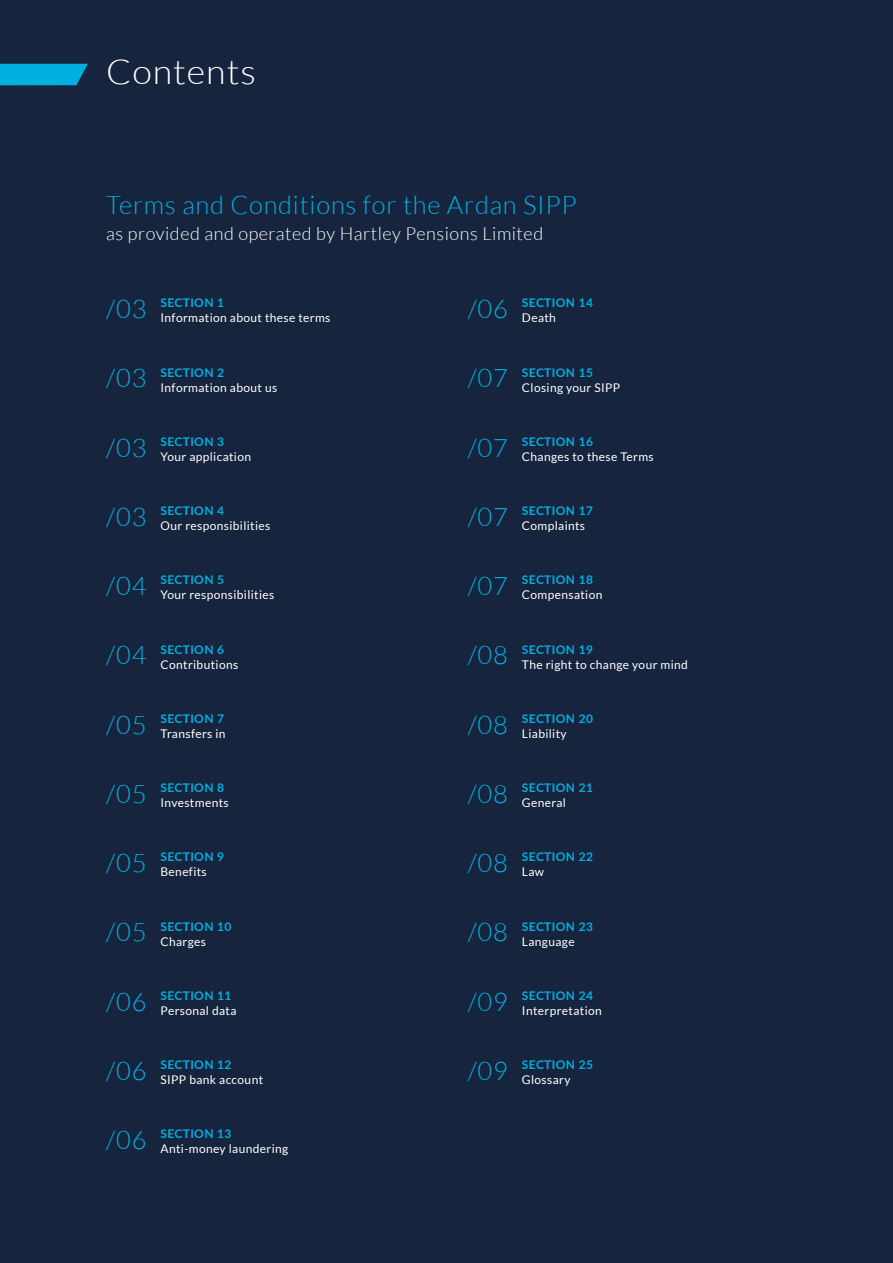
<style>
.page{position:relative;width:893px;height:1263px;background:#17243e}
.page>*{position:absolute;margin:0;border:0;box-sizing:border-box;transform-origin:0 0}
.t1{font:300 34.2px "Lato";letter-spacing:.025em;color:#fff;scale:1.05 1}
.t2{font:300 25.5px "Lato";letter-spacing:.03em;color:#00b0e1}
.t3{font:300 18px "Lato";letter-spacing:.03em;color:#fff}
.t4{font:12px "Lato";letter-spacing:.03em;color:#fff}
.t5{font:700 12px "Lato";letter-spacing:.03em;color:#00b0e1}
</style>
<div class="page">
<svg style="left:0;top:64px;width:88px;height:21px;background:#01a6d6"></svg>
<p class="t1" style="left:106px;top:54px;width:144px">Contents</p>
<p class="t2" style="left:106px;top:192px;width:472px">Terms and Conditions for the Ardan SIPP</p>
<p class="t3" style="left:106px;top:224px;width:438px">as provided and operated by Hartley Pensions Limited</p>
<p class="t2" style="left:106px;top:295px;width:42px">/03</p>
<p class="t5" style="left:161px;top:294px;width:65px">SECTION 1</p>
<p class="t4" style="left:161px;top:311px;width:171px">Information about these terms</p>
<p class="t2" style="left:468px;top:295px;width:42px">/06</p>
<p class="t5" style="left:522px;top:294px;width:72px">SECTION 14</p>
<p class="t4" style="left:522px;top:311px;width:35px">Death</p>
<p class="t2" style="left:106px;top:365px;width:42px">/03</p>
<p class="t5" style="left:161px;top:363px;width:65px">SECTION 2</p>
<p class="t4" style="left:161px;top:381px;width:118px">Information about us</p>
<p class="t2" style="left:468px;top:365px;width:42px">/07</p>
<p class="t5" style="left:522px;top:363px;width:72px">SECTION 15</p>
<p class="t4" style="left:522px;top:381px;width:100px">Closing your SIPP</p>
<p class="t2" style="left:106px;top:434px;width:42px">/03</p>
<p class="t5" style="left:161px;top:433px;width:65px">SECTION 3</p>
<p class="t4" style="left:161px;top:450px;width:92px">Your application</p>
<p class="t2" style="left:468px;top:434px;width:42px">/07</p>
<p class="t5" style="left:522px;top:433px;width:72px">SECTION 16</p>
<p class="t4" style="left:522px;top:450px;width:133px">Changes to these Terms</p>
<p class="t2" style="left:106px;top:503px;width:42px">/03</p>
<p class="t5" style="left:161px;top:502px;width:65px">SECTION 4</p>
<p class="t4" style="left:161px;top:519px;width:111px">Our responsibilities</p>
<p class="t2" style="left:468px;top:503px;width:42px">/07</p>
<p class="t5" style="left:522px;top:502px;width:72px">SECTION 17</p>
<p class="t4" style="left:522px;top:519px;width:65px">Complaints</p>
<p class="t2" style="left:106px;top:572px;width:42px">/04</p>
<p class="t5" style="left:161px;top:571px;width:65px">SECTION 5</p>
<p class="t4" style="left:161px;top:588px;width:115px">Your responsibilities</p>
<p class="t2" style="left:468px;top:572px;width:42px">/07</p>
<p class="t5" style="left:522px;top:571px;width:72px">SECTION 18</p>
<p class="t4" style="left:522px;top:588px;width:82px">Compensation</p>
<p class="t2" style="left:106px;top:642px;width:42px">/04</p>
<p class="t5" style="left:161px;top:640px;width:65px">SECTION 6</p>
<p class="t4" style="left:161px;top:657px;width:79px">Contributions</p>
<p class="t2" style="left:468px;top:642px;width:42px">/08</p>
<p class="t5" style="left:522px;top:640px;width:72px">SECTION 19</p>
<p class="t4" style="left:522px;top:657px;width:167px">The right to change your mind</p>
<p class="t2" style="left:106px;top:711px;width:42px">/05</p>
<p class="t5" style="left:161px;top:710px;width:65px">SECTION 7</p>
<p class="t4" style="left:161px;top:727px;width:67px">Transfers in</p>
<p class="t2" style="left:468px;top:711px;width:42px">/08</p>
<p class="t5" style="left:522px;top:710px;width:72px">SECTION 20</p>
<p class="t4" style="left:522px;top:727px;width:46px">Liability</p>
<p class="t2" style="left:106px;top:780px;width:42px">/05</p>
<p class="t5" style="left:161px;top:779px;width:65px">SECTION 8</p>
<p class="t4" style="left:161px;top:796px;width:70px">Investments</p>
<p class="t2" style="left:468px;top:780px;width:42px">/08</p>
<p class="t5" style="left:522px;top:779px;width:72px">SECTION 21</p>
<p class="t4" style="left:522px;top:796px;width:45px">General</p>
<p class="t2" style="left:106px;top:849px;width:42px">/05</p>
<p class="t5" style="left:161px;top:848px;width:65px">SECTION 9</p>
<p class="t4" style="left:161px;top:865px;width:48px">Benefits</p>
<p class="t2" style="left:468px;top:849px;width:42px">/08</p>
<p class="t5" style="left:522px;top:848px;width:72px">SECTION 22</p>
<p class="t4" style="left:522px;top:865px;width:24px">Law</p>
<p class="t2" style="left:106px;top:918px;width:42px">/05</p>
<p class="t5" style="left:161px;top:917px;width:72px">SECTION 10</p>
<p class="t4" style="left:161px;top:934px;width:47px">Charges</p>
<p class="t2" style="left:468px;top:918px;width:42px">/08</p>
<p class="t5" style="left:522px;top:917px;width:72px">SECTION 23</p>
<p class="t4" style="left:522px;top:934px;width:54px">Language</p>
<p class="t2" style="left:106px;top:988px;width:42px">/06</p>
<p class="t5" style="left:161px;top:986px;width:72px">SECTION 11</p>
<p class="t4" style="left:161px;top:1004px;width:77px">Personal data</p>
<p class="t2" style="left:468px;top:988px;width:42px">/09</p>
<p class="t5" style="left:522px;top:986px;width:72px">SECTION 24</p>
<p class="t4" style="left:522px;top:1004px;width:81px">Interpretation</p>
<p class="t2" style="left:106px;top:1057px;width:42px">/06</p>
<p class="t5" style="left:161px;top:1056px;width:72px">SECTION 12</p>
<p class="t4" style="left:161px;top:1073px;width:104px">SIPP bank account</p>
<p class="t2" style="left:468px;top:1057px;width:42px">/09</p>
<p class="t5" style="left:522px;top:1056px;width:72px">SECTION 25</p>
<p class="t4" style="left:522px;top:1073px;width:50px">Glossary</p>
<p class="t2" style="left:106px;top:1126px;width:42px">/06</p>
<p class="t5" style="left:161px;top:1125px;width:72px">SECTION 13</p>
<p class="t4" style="left:161px;top:1142px;width:129px">Anti-money laundering</p>
</div>
